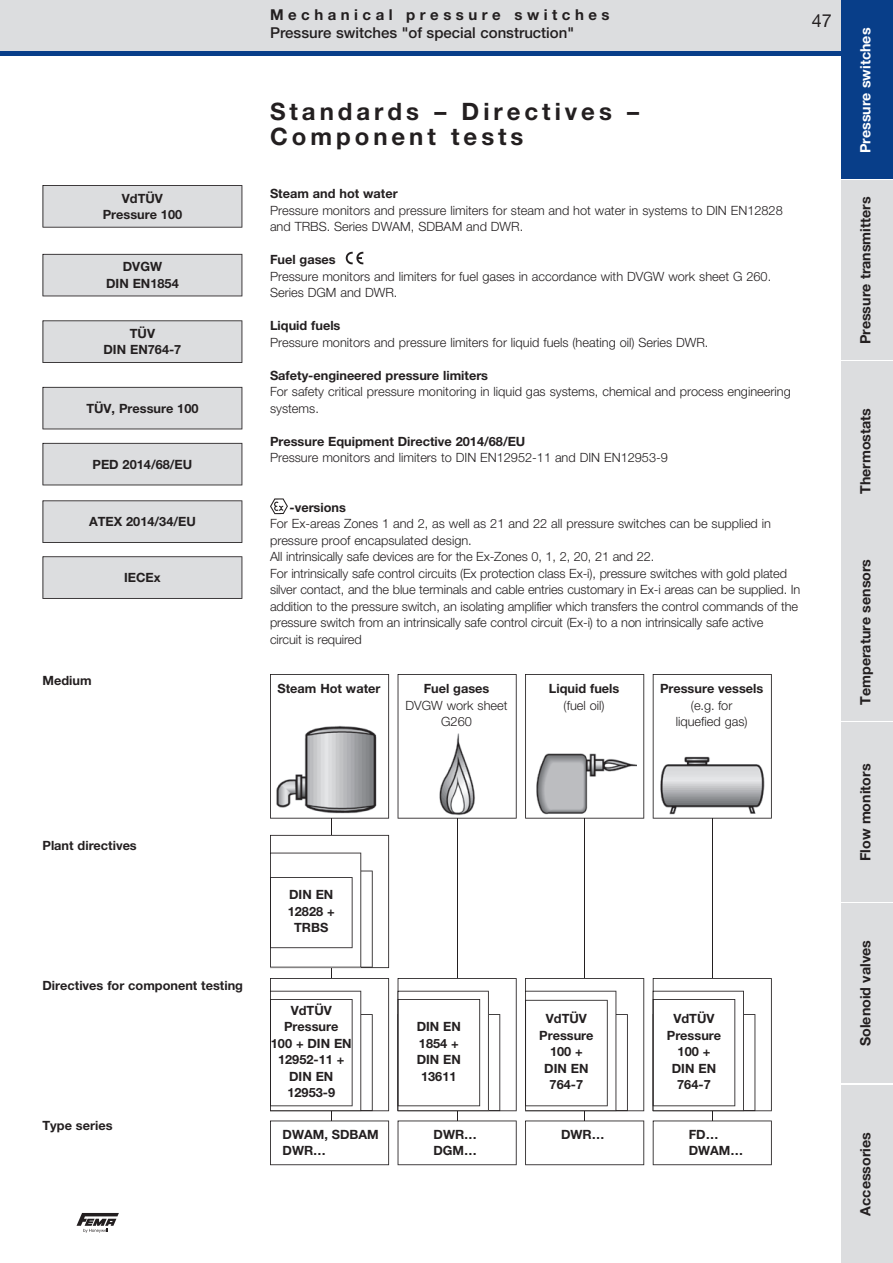
<style>
.page{position:relative;width:893px;height:1263px;background:#fff}
.page>*{position:absolute;margin:0;border:0;box-sizing:border-box;transform-origin:0 0}
.t1{font:700 24px/25.5px "Helvetica Neue LT Pro";letter-spacing:.165em;color:#231f20}
.t2{font:18px "Helvetica Neue LT Pro";color:#231f20}
.t3{font:500 15px "Helvetica Neue LT Pro";color:#231f20}
.t4{font:700 15px "Helvetica Neue LT Pro";letter-spacing:.3em;color:#231f20}
.t5{font:700 14.25px "Helvetica Neue LT Pro";color:#231f20}
.t6{font:700 14.25px "Helvetica Neue LT Pro";color:#fff}
.t7{font:300 12.75px/16.5px "Helvetica Neue LT Pro";color:#231f20}
.t8{font:700 12.75px/16.5px "Helvetica Neue LT Pro";color:#231f20;text-align:center}
</style>
<div class="page">
<div style="left:0;top:0;width:842px;height:51px;background:#dcdddf"></div>
<hr style="left:0;top:51px;width:842px;height:4px;background:#083e89">
<div style="left:842px;top:1084px;width:51px;height:179px;background:#dcdddf"></div>
<div style="left:842px;top:0;width:51px;height:180px;background:#083e89"></div>
<div style="left:842px;top:180px;width:51px;height:181px;background:#dcdddf"></div>
<hr style="left:842px;top:360px;width:51px;height:2px;background:#fff">
<div style="left:842px;top:361px;width:51px;height:180px;background:#dcdddf"></div>
<div style="left:842px;top:542px;width:51px;height:180px;background:#dcdddf"></div>
<div style="left:842px;top:722px;width:51px;height:181px;background:#dcdddf"></div>
<hr style="left:842px;top:902px;width:51px;height:2px;background:#fff">
<div style="left:842px;top:903px;width:51px;height:180px;background:#dcdddf"></div>
<svg style="left:77px;top:1213px;width:42px;height:20px"></svg>
<img style="left:270px;top:498px;width:18px;height:17px">
<svg style="left:43px;top:185px;width:199px;height:43px;background:#d4d4d6"></svg>
<div style="left:43px;top:254px;width:199px;height:42px;background:#dcdddf"></div>
<svg style="left:43px;top:320px;width:199px;height:43px;background:#d4d4d6"></svg>
<div style="left:43px;top:387px;width:199px;height:42px;background:#dcdddf"></div>
<div style="left:43px;top:443px;width:199px;height:42px;background:#dcdddf"></div>
<svg style="left:43px;top:500px;width:199px;height:43px;background:#d4d4d6"></svg>
<svg style="left:43px;top:556px;width:199px;height:43px;background:#d4d4d6"></svg>
<img style="left:345px;top:251px;width:19px;height:13px">
<hr style="left:331px;top:816px;width:1px;height:307px;background:#231f20">
<hr style="left:457px;top:816px;width:1px;height:307px;background:#231f20">
<hr style="left:584px;top:816px;width:1px;height:307px;background:#231f20">
<hr style="left:712px;top:816px;width:1px;height:307px;background:#231f20">
<svg style="left:270px;top:674px;width:119px;height:145px"></svg>
<svg style="left:270px;top:1120px;width:119px;height:45px"></svg>
<svg style="left:398px;top:1120px;width:119px;height:45px"></svg>
<svg style="left:525px;top:1120px;width:119px;height:45px"></svg>
<svg style="left:653px;top:1120px;width:119px;height:45px"></svg>
<svg style="left:398px;top:674px;width:119px;height:145px"></svg>
<svg style="left:525px;top:674px;width:119px;height:145px"></svg>
<svg style="left:653px;top:674px;width:119px;height:145px"></svg>
<svg style="left:270px;top:835px;width:119px;height:133px"></svg>
<svg style="left:270px;top:978px;width:119px;height:133px"></svg>
<svg style="left:398px;top:978px;width:119px;height:133px"></svg>
<svg style="left:525px;top:978px;width:119px;height:133px"></svg>
<svg style="left:653px;top:978px;width:119px;height:133px"></svg>
<p class="t8" style="left:103px;top:190px;width:81px">VdTÜV<br>Pressure 100</p>
<p class="t8" style="left:106px;top:258px;width:74px">DVGW<br>DIN EN1854</p>
<p class="t8" style="left:104px;top:325px;width:79px">TÜV<br>DIN EN764-7</p>
<p class="t8" style="left:86px;top:400px;width:114px">TÜV, Pressure 100</p>
<p class="t8" style="left:93px;top:456px;width:101px">PED 2014/68/EU</p>
<p class="t8" style="left:89px;top:513px;width:108px">ATEX 2014/34/EU</p>
<p class="t8" style="left:124px;top:569px;width:38px">IECEx</p>
<p class="t8" style="left:43px;top:672px;width:51px">Medium</p>
<p class="t4" style="left:270px;top:5px;width:341px">Mechanical pressure switches</p>
<p class="t3" style="left:270px;top:24px;width:306px">Pressure switches "of special construction"</p>
<h2 class="t2" style="left:812px;top:10px;width:22px">47</h2>
<h1 class="t1" style="left:270px;top:98px;width:371px">Standards – Directives –<br>Component tests</h1>
<p class="t8" style="left:270px;top:185px;width:129px">Steam and hot water</p>
<p class="t7" style="left:270px;top:201px;width:514px">Pressure monitors and pressure limiters for steam and hot water in systems to DIN EN12828 and TRBS. Series DWAM, SDBAM and DWR.</p>
<p class="t8" style="left:270px;top:251px;width:67px">Fuel gases</p>
<p class="t7" style="left:270px;top:267px;width:503px">Pressure monitors and limiters for fuel gases in accordance with DVGW work sheet G 260.<br>Series DGM and DWR.</p>
<p class="t8" style="left:270px;top:317px;width:72px">Liquid fuels</p>
<p class="t7" style="left:270px;top:333px;width:440px">Pressure monitors and pressure limiters for liquid fuels (heating oil) Series DWR.</p>
<p class="t8" style="left:270px;top:366px;width:220px">Safety-engineered pressure limiters</p>
<p class="t7" style="left:270px;top:383px;width:522px">For safety critical pressure monitoring in liquid gas systems, chemical and process engineering systems.</p>
<p class="t8" style="left:270px;top:432px;width:257px">Pressure Equipment Directive 2014/68/EU</p>
<p class="t7" style="left:270px;top:449px;width:399px">Pressure monitors and limiters to DIN EN12952-11 and DIN EN12953-9</p>
<p class="t8" style="left:290px;top:498px;width:58px">-versions</p>
<p class="t7" style="left:270px;top:515px;width:532px">For Ex-areas Zones 1 and 2, as well as 21 and 22 all pressure switches can be supplied in pressure proof encapsulated design.<br>All intrinsically safe devices are for the Ex-Zones 0, 1, 2, 20, 21 and 22.<br>For intrinsically safe control circuits (Ex protection class Ex-i), pressure switches with gold plated silver contact, and the blue terminals and cable entries customary in Ex-i areas can be supplied. In addition to the pressure switch, an isolating amplifier which transfers the control commands of the pressure switch from an intrinsically safe control circuit (Ex-i) to a non intrinsically safe active<br>circuit is required</p>
<p class="t8" style="left:277px;top:680px;width:104px">Steam Hot water</p>
<p class="t8" style="left:424px;top:680px;width:67px">Fuel gases</p>
<p class="t7" style="left:406px;top:696px;width:104px;text-align:center">DVGW work sheet<br>G260</p>
<p class="t8" style="left:549px;top:680px;width:72px">Liquid fuels</p>
<p class="t7" style="left:564px;top:696px;width:42px">(fuel oil)</p>
<p class="t8" style="left:660px;top:680px;width:105px">Pressure vessels</p>
<p class="t7" style="left:676px;top:696px;width:73px;text-align:center">(e.g. for liquefied gas)</p>
<p class="t8" style="left:43px;top:837px;width:96px">Plant directives</p>
<p class="t8" style="left:43px;top:977px;width:202px">Directives for component testing</p>
<p class="t8" style="left:43px;top:1117px;width:71px">Type series</p>
<p class="t8" style="left:288px;top:886px;width:48px">DIN EN<br>12828 +<br>TRBS</p>
<p class="t8" style="left:271px;top:1002px;width:82px">VdTÜV<br>Pressure<br>100 + DIN EN<br>12952-11 +<br>DIN EN<br>12953-9</p>
<p class="t8" style="left:417px;top:1018px;width:46px">DIN EN<br>1854 +<br>DIN EN<br>13611</p>
<p class="t8" style="left:539px;top:1010px;width:56px">VdTÜV<br>Pressure<br>100 +<br>DIN EN<br>764-7</p>
<p class="t8" style="left:667px;top:1010px;width:56px">VdTÜV<br>Pressure<br>100 +<br>DIN EN<br>764-7</p>
<p class="t8" style="left:283px;top:1125px;width:98px;text-align:left">DWAM, SDBAM<br>DWR…</p>
<p class="t8" style="left:433px;top:1125px;width:45px;text-align:left">DWR…<br>DGM…</p>
<p class="t8" style="left:561px;top:1125px;width:45px">DWR…</p>
<p class="t8" style="left:689px;top:1125px;width:56px;text-align:left">FD…<br>DWAM…</p>
<p class="t6" style="left:856px;top:153px;width:127px;rotate:-90deg">Pressure switches</p>
<p class="t5" style="left:856px;top:344px;width:149px;rotate:-90deg">Pressure transmitters</p>
<p class="t5" style="left:856px;top:494px;width:88px;rotate:-90deg">Thermostats</p>
<p class="t5" style="left:856px;top:705px;width:147px;rotate:-90deg">Temperature sensors</p>
<p class="t5" style="left:856px;top:861px;width:99px;rotate:-90deg">Flow monitors</p>
<p class="t5" style="left:856px;top:1046px;width:108px;rotate:-90deg">Solenoid valves</p>
<p class="t5" style="left:856px;top:1215px;width:85px;rotate:-90deg">Accessories</p>
</div>
